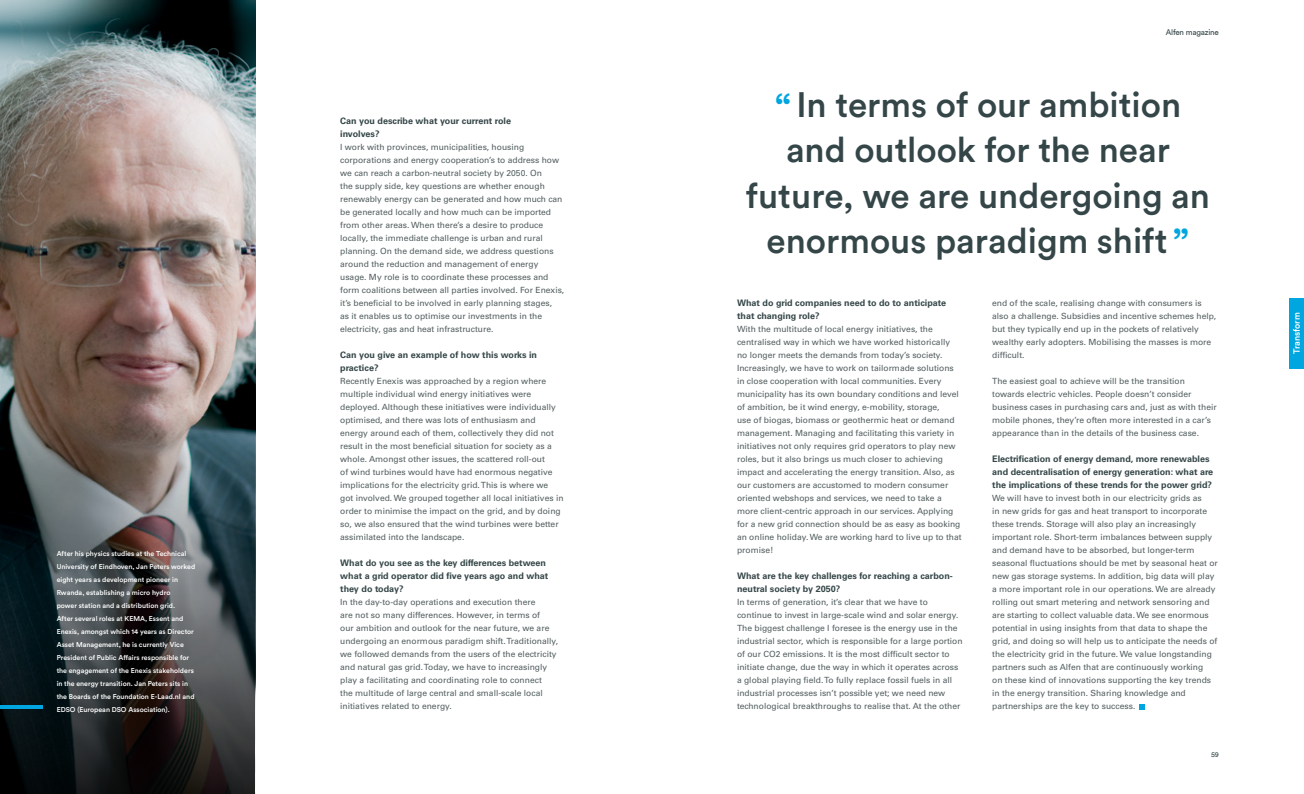
<style>
.page{position:relative;width:1304px;height:794px;background:#fff}
.page>*{position:absolute;margin:0;border:0;box-sizing:border-box;transform-origin:0 0}
.t1{font:500 35px/45px "Circular Std";color:#354648;text-align:center}
.t2{font:700 9px/13px "Univers LT Std";color:#354648}
.t3{font:500 9px "Circular";color:#fff}
.t4{font:8.5px/13px "Univers LT Std";color:#535e5f}
.t5{font:8px "Circular Std";letter-spacing:-.02em;color:#354648}
.t6{font:500 7px/13px "Circular Std";color:#fff}
.t7{font:7px "Circular Std";color:#354648}
.s1{font-size:40px;color:#00a6e0}
</style>
<div class="page">
<img style="left:0;top:0;width:255px;height:235px">
<img style="left:0;top:235px;width:255px;height:559px">
<hr style="left:0;top:705px;width:43px;height:4px;background:#00a6e0">
<div style="left:1290px;top:298px;width:14px;height:71px;background:#00a6e0"></div>
<svg style="left:1140px;top:704px;width:5px;height:5px"></svg>
<p class="t6" style="left:57px;top:546px;width:140px">After his physics studies at the Technical University of Eindhoven, Jan Peters worked eight years as development pioneer in Rwanda, establishing a micro hydro<br>power station and a distribution grid.<br>After several roles at KEMA, Essent and Enexis, amongst which 14 years as Director Asset Management, he is currently Vice President of Public Affairs responsible for the engagement of the Enexis stakeholders in the energy transition. Jan Peters sits in the Boards of the Foundation E-Laad.nl and EDSO (European DSO Association).</p>
<p class="t2" style="left:340px;top:114px;width:172px">Can you describe what your current role involves?</p>
<p class="t4" style="left:340px;top:141px;width:226px">I work with provinces, municipalities, housing corporations and energy cooperation’s to address how we can reach a carbon-neutral society by 2050. On<br>the supply side, key questions are whether enough renewably energy can be generated and how much can be generated locally and how much can be imported from other areas. When there’s a desire to produce locally, the immediate challenge is urban and rural planning. On the demand side, we address questions around the reduction and management of energy usage. My role is to coordinate these processes and form coalitions between all parties involved. For Enexis, it’s beneficial to be involved in early planning stages,<br>as it enables us to optimise our investments in the electricity, gas and heat infrastructure.</p>
<p class="t2" style="left:340px;top:348px;width:198px">Can you give an example of how this works in practice?</p>
<p class="t4" style="left:340px;top:375px;width:225px">Recently Enexis was approached by a region where multiple individual wind energy initiatives were deployed. Although these initiatives were individually optimised, and there was lots of enthusiasm and energy around each of them, collectively they did not result in the most beneficial situation for society as a whole. Amongst other issues, the scattered roll-out<br>of wind turbines would have had enormous negative implications for the electricity grid. This is where we got involved. We grouped together all local initiatives in order to minimise the impact on the grid, and by doing so, we also ensured that the wind turbines were better assimilated into the landscape.</p>
<p class="t2" style="left:340px;top:556px;width:210px">What do you see as the key differences between what a grid operator did five years ago and what they do today?</p>
<p class="t4" style="left:340px;top:596px;width:220px">In the day-to-day operations and execution there<br>are not so many differences. However, in terms of<br>our ambition and outlook for the near future, we are undergoing an enormous paradigm shift. Traditionally, we followed demands from the users of the electricity and natural gas grid. Today, we have to increasingly play a facilitating and coordinating role to connect<br>the multitude of large central and small-scale local initiatives related to energy.</p>
<p class="t5" style="left:1166px;top:28px;width:55px">Alfen magazine</p>
<h1 class="t1" style="left:746px;top:82px;width:466px"><span class="s1">“</span> In terms of our ambition and outlook for the near future, we are undergoing an enormous paradigm shift<span class="s1">”</span></h1>
<p class="t2" style="left:737px;top:296px;width:211px">What do grid companies need to do to anticipate that changing role?</p>
<p class="t4" style="left:737px;top:323px;width:226px">With the multitude of local energy initiatives, the centralised way in which we have worked historically no longer meets the demands from today’s society.<br>Increasingly, we have to work on tailormade solutions in close cooperation with local communities. Every municipality has its own boundary conditions and level of ambition, be it wind energy, e-mobility, storage,<br>use of biogas, biomass or geothermic heat or demand management. Managing and facilitating this variety in initiatives not only requires grid operators to play new roles, but it also brings us much closer to achieving impact and accelerating the energy transition. Also, as our customers are accustomed to modern consumer oriented webshops and services, we need to take a more client-centric approach in our services. Applying for a new grid connection should be as easy as booking an online holiday. We are working hard to live up to that promise!</p>
<p class="t2" style="left:737px;top:569px;width:217px">What are the key challenges for reaching a carbon&shy;neutral society by 2050?</p>
<p class="t4" style="left:737px;top:596px;width:227px">In terms of generation, it’s clear that we have to continue to invest in large-scale wind and solar energy.<br>The biggest challenge I foresee is the energy use in the industrial sector, which is responsible for a large portion of our CO2 emissions. It is the most difficult sector to initiate change, due the way in which it operates across a global playing field. To fully replace fossil fuels in all industrial processes isn’t possible yet; we need new technological breakthroughs to realise that. At the other</p>
<p class="t4" style="left:992px;top:297px;width:226px">end of the scale, realising change with consumers is also a challenge. Subsidies and incentive schemes help, but they typically end up in the pockets of relatively wealthy early adopters. Mobilising the masses is more difficult.</p>
<p class="t4" style="left:992px;top:375px;width:226px">The easiest goal to achieve will be the transition towards electric vehicles. People doesn’t consider business cases in purchasing cars and, just as with their mobile phones, they’re often more interested in a car’s appearance than in the details of the business case.</p>
<p class="t2" style="left:992px;top:452px;width:223px">Electrification of energy demand, more renewables and decentralisation of energy generation: what are the implications of these trends for the power grid?</p>
<p class="t4" style="left:992px;top:492px;width:227px">We will have to invest both in our electricity grids as<br>in new grids for gas and heat transport to incorporate these trends. Storage will also play an increasingly important role. Short-term imbalances between supply and demand have to be absorbed, but longer-term seasonal fluctuations should be met by seasonal heat or new gas storage systems. In addition, big data will play a more important role in our operations. We are already rolling out smart metering and network sensoring and are starting to collect valuable data. We see enormous potential in using insights from that data to shape the grid, and doing so will help us to anticipate the needs of the electricity grid in the future. We value longstanding partners such as Alfen that are continuously working<br>on these kind of innovations supporting the key trends in the energy transition. Sharing knowledge and partnerships are the key to success.</p>
<p class="t7" style="left:1211px;top:751px;width:9px">59</p>
<p class="t3" style="left:1291px;top:354px;width:43px;rotate:-90deg">Transform</p>
</div>
